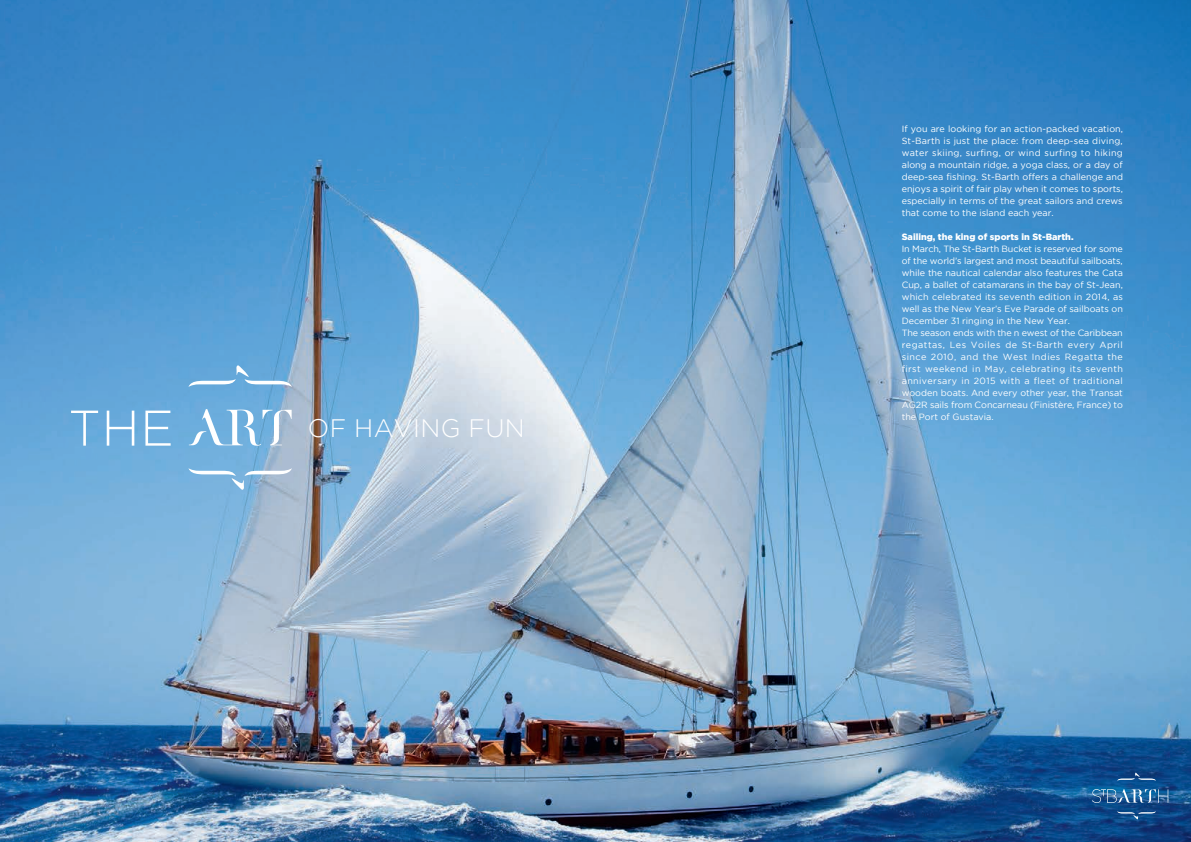
<style>
.page{position:relative;width:1191px;height:842px;background:#fff}
.page>*{position:absolute;margin:0;border:0;box-sizing:border-box;transform-origin:0 0}
.t1{font:300 50px "Gotham";color:#fff}
.t2{font:300 25.2px "Gotham";letter-spacing:.015em;color:#fff}
.t3{font:9px/12px "Gotham";color:#fff;text-align:justify}
.t4{font:900 9px "Gotham";color:#fff}
</style>
<div class="page">
<img style="left:0;top:0;width:1191px;height:842px">
<svg style="left:1117px;top:773px;width:39px;height:8px"></svg>
<svg style="left:1117px;top:811px;width:39px;height:8px"></svg>
<svg style="left:1092px;top:789px;width:76px;height:14px"></svg>
<svg style="left:188px;top:365px;width:104px;height:22px"></svg>
<svg style="left:188px;top:468px;width:104px;height:22px"></svg>
<svg style="left:189px;top:409px;width:103px;height:37px"></svg>
<h1 class="t1" style="left:68px;top:401px;width:107px">THE</h1>
<h2 class="t2" style="left:308px;top:414px;width:218px">OF HAVING FUN</h2>
<p class="t3" style="left:901px;top:123px;width:223px">If you are looking for an action-packed vacation, St-Barth is just the place: from deep-sea diving, water skiing, surfing, or wind surfing to hiking along a mountain ridge, a yoga class, or a day of deep-sea fishing. St-Barth offers a challenge and enjoys a spirit of fair play when it comes to sports, especially in terms of the great sailors and crews that come to the island each year.</p>
<p class="t4" style="left:901px;top:232px;width:173px">Sailing, the king of sports in St-Barth.</p>
<p class="t3" style="left:901px;top:243px;width:223px;text-align:left">In March, The St-Barth Bucket is reserved for some of the world’s largest and most beautiful sailboats, while the nautical calendar also features the Cata Cup, a ballet of catamarans in the bay of St-Jean, which celebrated its seventh edition in 2014, as well as the New Year’s Eve Parade of sailboats on December 31 ringing in the New Year.<br>The season ends with the n ewest of the Caribbean regattas, Les Voiles de St-Barth every April since 2010, and the West Indies Regatta the first weekend in May, celebrating its seventh anniversary in 2015 with a fleet of traditional wooden boats. And every other year, the Transat AG2R sails from Concarneau (Finistère, France) to the Port of Gustavia.</p>
</div>
